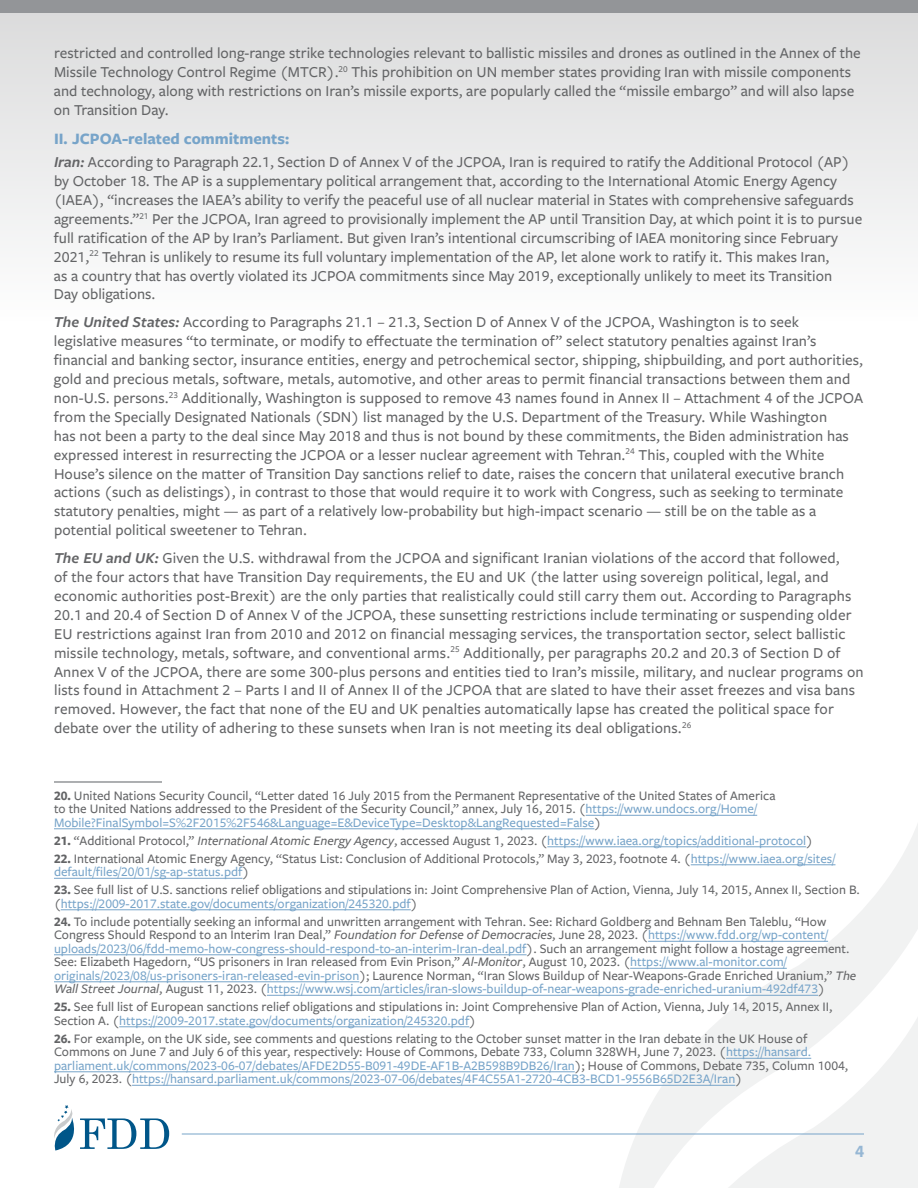
<style>
.page{position:relative;width:918px;height:1188px;background:#fff}
.page>*{position:absolute;margin:0;border:0;box-sizing:border-box;transform-origin:0 0}
.t1{font:700 18px "Freight Sans Pro";color:#96b7d4}
.t2{font:700 16.5px "Freight Sans Pro";color:#77a4c9}
.t3{font:500 15.75px/18.9px "Freight Sans Pro";letter-spacing:.005em;color:#636466}
.t4{font:500 13.5px/13.5px "Freight Sans Pro";color:#636466}
.t5{font:500 13.5px "Freight Sans Pro";color:#77a4c9}
.s1{font-weight:600;font-style:italic}
.s2{font-weight:700}
.s3{color:#77a4c9}
.s4{font-weight:700;color:#636466}
.s5{color:#636466}
.s6{font-style:italic;color:#636466}
.s7{font-style:italic}
</style>
<div class="page">
<div style="left:0;top:0;width:918px;height:339px;background:linear-gradient(to bottom,#d8d8d9,#fff)"></div>
<div style="left:0;top:0;width:918px;height:12px;background:#939598"></div>
<svg style="left:605px;top:814px;width:313px;height:87px"></svg>
<svg style="left:585px;top:901px;width:333px;height:287px"></svg>
<hr style="left:182px;top:1134px;width:682px;height:1px;background:#77a4c9">
<svg style="left:54px;top:1105px;width:115px;height:46px"></svg>
<hr style="left:54px;top:781px;width:108px;height:2px;background:#939598">
<hr style="left:586px;top:815px;width:171px;height:1px;background:#77a4c9">
<hr style="left:54px;top:829px;width:540px;height:1px;background:#77a4c9">
<hr style="left:547px;top:847px;width:259px;height:1px;background:#77a4c9">
<hr style="left:691px;top:865px;width:144px;height:1px;background:#77a4c9">
<hr style="left:54px;top:878px;width:188px;height:1px;background:#77a4c9">
<hr style="left:61px;top:910px;width:350px;height:1px;background:#77a4c9">
<hr style="left:648px;top:941px;width:180px;height:1px;background:#77a4c9">
<hr style="left:54px;top:955px;width:473px;height:1px;background:#77a4c9">
<hr style="left:630px;top:968px;width:157px;height:1px;background:#77a4c9">
<hr style="left:54px;top:982px;width:305px;height:1px;background:#77a4c9">
<hr style="left:267px;top:995px;width:551px;height:1px;background:#77a4c9">
<hr style="left:119px;top:1027px;width:350px;height:1px;background:#77a4c9">
<hr style="left:726px;top:1058px;width:85px;height:1px;background:#77a4c9">
<hr style="left:54px;top:1072px;width:521px;height:1px;background:#77a4c9">
<hr style="left:132px;top:1085px;width:603px;height:1px;background:#77a4c9">
<p class="t3" style="left:54px;top:45px;width:808px">restricted and controlled long-range strike technologies relevant to ballistic missiles and drones as outlined in the Annex of the Missile Technology Control Regime (MTCR).<sup>20</sup> This prohibition on UN member states providing Iran with missile components and technology, along with restrictions on Iran’s missile exports, are popularly called the “missile embargo” and will also lapse on Transition Day.</p>
<p class="t2" style="left:54px;top:132px;width:237px">II. JCPOA-related commitments:</p>
<p class="t3" style="left:54px;top:154px;width:810px"><span class="s1">Iran:</span> According to Paragraph 22.1, Section D of Annex V of the JCPOA, Iran is required to ratify the Additional Protocol (AP) by October 18. The AP is a supplementary political arrangement that, according to the International Atomic Energy Agency (IAEA), “increases the IAEA’s ability to verify the peaceful use of all nuclear material in States with comprehensive safeguards agreements.”<sup>21</sup> Per the JCPOA, Iran agreed to provisionally implement the AP until Transition Day, at which point it is to pursue full ratification of the AP by Iran’s Parliament. But given Iran’s intentional circumscribing of IAEA monitoring since February 2021,<sup>22</sup> Tehran is unlikely to resume its full voluntary implementation of the AP, let alone work to ratify it. This makes Iran,<br>as a country that has overtly violated its JCPOA commitments since May 2019, exceptionally unlikely to meet its Transition<br>Day obligations.</p>
<p class="t3" style="left:54px;top:314px;width:811px"><span class="s1">The United States:</span> According to Paragraphs 21.1 – 21.3, Section D of Annex V of the JCPOA, Washington is to seek legislative measures “to terminate, or modify to effectuate the termination of” select statutory penalties against Iran’s financial and banking sector, insurance entities, energy and petrochemical sector, shipping, shipbuilding, and port authorities, gold and precious metals, software, metals, automotive, and other areas to permit financial transactions between them and non-U.S. persons.<sup>23</sup> Additionally, Washington is supposed to remove 43 names found in Annex II – Attachment 4 of the JCPOA from the Specially Designated Nationals (SDN) list managed by the U.S. Department of the Treasury. While Washington<br>has not been a party to the deal since May 2018 and thus is not bound by these commitments, the Biden administration has expressed interest in resurrecting the JCPOA or a lesser nuclear agreement with Tehran.<sup>24</sup> This, coupled with the White House’s silence on the matter of Transition Day sanctions relief to date, raises the concern that unilateral executive branch actions (such as delistings), in contrast to those that would require it to work with Congress, such as seeking to terminate statutory penalties, might — as part of a relatively low-probability but high-impact scenario — still be on the table as a potential political sweetener to Tehran.</p>
<p class="t3" style="left:54px;top:550px;width:811px"><span class="s1">The EU and UK:</span> Given the U.S. withdrawal from the JCPOA and significant Iranian violations of the accord that followed,<br>of the four actors that have Transition Day requirements, the EU and UK (the latter using sovereign political, legal, and economic authorities post-Brexit) are the only parties that realistically could still carry them out. According to Paragraphs 20.1 and 20.4 of Section D of Annex V of the JCPOA, these sunsetting restrictions include terminating or suspending older EU restrictions against Iran from 2010 and 2012 on financial messaging services, the transportation sector, select ballistic missile technology, metals, software, and conventional arms.<sup>25</sup> Additionally, per paragraphs 20.2 and 20.3 of Section D of Annex V of the JCPOA, there are some 300-plus persons and entities tied to Iran’s missile, military, and nuclear programs on lists found in Attachment 2 – Parts I and II of Annex II of the JCPOA that are slated to have their asset freezes and visa bans removed. However, the fact that none of the EU and UK penalties automatically lapse has created the political space for debate over the utility of adhering to these sunsets when Iran is not meeting its deal obligations.<sup>26</sup></p>
<p class="t4" style="left:54px;top:790px;width:723px"><span class="s2">20.</span> United Nations Security Council, “Letter dated 16 July 2015 from the Permanent Representative of the United States of America to the United Nations addressed to the President of the Security Council,” annex, July 16, 2015. (<span class="s3">https://www.undocs.org/Home/<br>Mobile?FinalSymbol=S%2F2015%2F546&amp;Language=E&amp;DeviceType=Desktop&amp;LangRequested=False</span>)</p>
<p class="t5" style="left:54px;top:836px;width:760px"><span class="s4">21.</span> <span class="s5">“Additional Protocol,”</span> <span class="s6">International Atomic Energy Agency</span><span class="s5">, accessed August 1, 2023. (</span>https://www.iaea.org/topics/additional-protocol<span class="s5">)</span></p>
<p class="t4" style="left:54px;top:853px;width:783px"><span class="s2">22.</span> International Atomic Energy Agency, “Status List: Conclusion of Additional Protocols,” May 3, 2023, footnote 4. (<span class="s3">https://www.iaea.org/sites/ default/files/20/01/sg-ap-status.pdf</span>)</p>
<p class="t4" style="left:54px;top:885px;width:807px"><span class="s2">23.</span> See full list of U.S. sanctions relief obligations and stipulations in: Joint Comprehensive Plan of Action, Vienna, July 14, 2015, Annex II, Section B. (<span class="s3">https://2009-2017.state.gov/documents/organization/245320.pdf</span>)</p>
<p class="t4" style="left:54px;top:916px;width:804px"><span class="s2">24.</span> To include potentially seeking an informal and unwritten arrangement with Tehran. See: Richard Goldberg and Behnam Ben Taleblu, “How Congress Should Respond to an Interim Iran Deal,” <span class="s7">Foundation for Defense of Democracies</span>, June 28, 2023. (<span class="s3">https://www.fdd.org/wp-content/ uploads/2023/06/fdd-memo-how-congress-should-respond-to-an-interim-Iran-deal.pdf</span>). Such an arrangement might follow a hostage agreement.<br>See: Elizabeth Hagedorn, “US prisoners in Iran released from Evin Prison,” <span class="s7">Al-Monitor</span>, August 10, 2023. (<span class="s3">https://www.al-monitor.com/ originals/2023/08/us-prisoners-iran-released-evin-prison</span>); Laurence Norman, “Iran Slows Buildup of Near-Weapons-Grade Enriched Uranium,” <span class="s7">The Wall Street Journal</span>, August 11, 2023. (<span class="s3">https://www.wsj.com/articles/iran-slows-buildup-of-near-weapons-grade-enriched-uranium-492df473</span>)</p>
<p class="t4" style="left:54px;top:1002px;width:780px"><span class="s2">25.</span> See full list of European sanctions relief obligations and stipulations in: Joint Comprehensive Plan of Action, Vienna, July 14, 2015, Annex II,<br>Section A. (<span class="s3">https://2009-2017.state.gov/documents/organization/245320.pdf</span>)</p>
<p class="t4" style="left:54px;top:1033px;width:796px"><span class="s2">26.</span> For example, on the UK side, see comments and questions relating to the October sunset matter in the Iran debate in the UK House of Commons on June 7 and July 6 of this year, respectively: House of Commons, Debate 733, Column 328WH, June 7, 2023. (<span class="s3">https://hansard. parliament.uk/commons/2023-06-07/debates/AFDE2D55-B091-49DE-AF1B-A2B598B9DB26/Iran</span>); House of Commons, Debate 735, Column 1004, July 6, 2023. (<span class="s3">https://hansard.parliament.uk/commons/2023-07-06/debates/4F4C55A1-2720-4CB3-BCD1-9556B65D2E3A/Iran</span>)</p>
<p class="t1" style="left:855px;top:1145px;width:10px">4</p>
</div>
